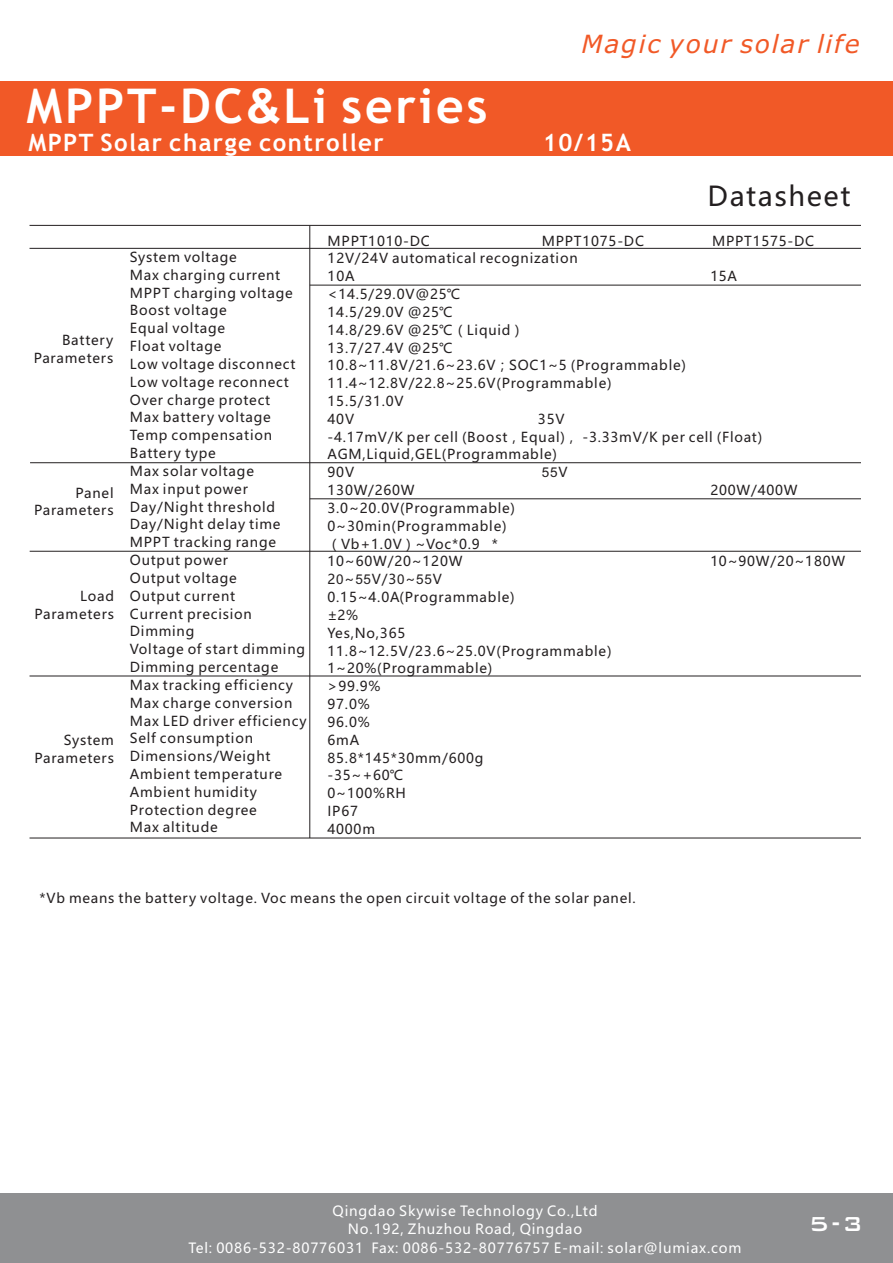
<style>
.page{position:relative;width:893px;height:1263px;background:#fff}
.page>*{position:absolute;margin:0;border:0;box-sizing:border-box;transform-origin:0 0}
.t1{font:700 48px "Trebuchet MS";letter-spacing:.06em;color:#fff}
.t2{font:27px "Microsoft Ya Hei";letter-spacing:.06em;color:#231f20}
.t3{font:500 27px "Bank Gothic BT";color:#fff}
.t4{font:italic 25.05px "Verdana";letter-spacing:.07em;color:#f15927}
.t5{font:700 24px "Trebuchet MS";letter-spacing:.06em;color:#fff}
.t6{font:13.8px/18.3px "Microsoft Ya Hei";letter-spacing:.06em;color:#fff;text-align:center}
.t7{font:13.5px/17.9px "Microsoft Ya Hei";letter-spacing:.06em;color:#231f20}
.t8{font:13.5px "Arial";color:#231f20}
.t9{font:10.5px/13.8px "Microsoft Ya Hei";letter-spacing:.06em;color:#fff;text-align:center}
.s1{font-family:"Arial"}
.s2{font-family:"Microsoft Ya Hei"}
</style>
<div class="page">
<div style="left:0;top:81px;width:893px;height:75px;background:#f15927"></div>
<div style="left:0;top:1193px;width:893px;height:69px;background:#8f9092"></div>
<hr style="left:30px;top:462px;width:831px;height:1px;background:#231f20">
<hr style="left:30px;top:551px;width:831px;height:1px;background:#231f20">
<hr style="left:30px;top:676px;width:831px;height:1px;background:#231f20">
<hr style="left:310px;top:285px;width:551px;height:1px;background:#231f20">
<hr style="left:310px;top:498px;width:551px;height:1px;background:#231f20">
<hr style="left:30px;top:838px;width:831px;height:1px;background:#231f20">
<hr style="left:30px;top:225px;width:831px;height:1px;background:#231f20">
<hr style="left:30px;top:248px;width:831px;height:1px;background:#231f20">
<hr style="left:310px;top:226px;width:1px;height:612px;background:#231f20">
<h3 class="t4" style="left:581px;top:34px;width:280px">Magic your solar life</h3>
<h1 class="t1" style="left:26px;top:87px;width:462px">MPPT-DC<span class="s1">&amp;</span>Li series</h1>
<h3 class="t5" style="left:28px;top:133px;width:357px">MPPT Solar charge controller</h3>
<h3 class="t5" style="left:543px;top:133px;width:90px">10/15A</h3>
<h2 class="t2" style="left:707px;top:184px;width:145px">Datasheet</h2>
<p class="t7" style="left:34px;top:333px;width:81px;text-align:right">Battery<br>Parameters</p>
<p class="t7" style="left:34px;top:485px;width:81px;text-align:right">Panel<br>Parameters</p>
<p class="t7" style="left:34px;top:588px;width:81px;text-align:right">Load<br>Parameters</p>
<p class="t7" style="left:34px;top:732px;width:81px;text-align:right">System<br>Parameters</p>
<p class="t7" style="left:130px;top:249px;width:178px">System voltage<br>Max charging current<br>MPPT charging voltage<br>Boost voltage<br>Equal voltage<br>Float voltage<br>Low voltage disconnect<br>Low voltage reconnect<br>Over charge protect<br>Max battery voltage<br>Temp compensation<br>Battery type<br>Max solar voltage<br>Max input power<br>Day/Night threshold<br>Day/Night delay time<br>MPPT tracking range<br>Output power<br>Output voltage<br>Output current<br>Current precision<br>Dimming<br>Voltage of start dimming<br>Dimming percentage<br>Max tracking efficiency<br>Max charge conversion<br>Max LED driver efficiency<br>Self consumption<br>Dimensions/Weight<br>Ambient temperature<br>Ambient humidity<br>Protection degree<br>Max altitude</p>
<p class="t7" style="left:328px;top:233px;width:104px">MPPT1010-DC</p>
<p class="t7" style="left:542px;top:233px;width:104px">MPPT1075-DC</p>
<p class="t7" style="left:712px;top:233px;width:104px">MPPT1575-DC</p>
<p class="t7" style="left:328px;top:251px;width:252px">12V/24V automatical recognization<br>10A</p>
<p class="t7" style="left:710px;top:268px;width:28px">15A</p>
<p class="t7" style="left:328px;top:286px;width:360px">&lt;14.5/29.0V@25℃<br>14.5/29.0V @25℃<br>14.8/29.6V @25℃（Liquid）<br>13.7/27.4V @25℃<br>10.8~11.8V/21.6~23.6V；SOC1~5 (Programmable)<br>11.4~12.8V/22.8~25.6V(Programmable)<br>15.5/31.0V<br>40V</p>
<p class="t7" style="left:328px;top:411px;width:436px;text-indent:210px">35V<br>-4.17mV/K per cell (Boost，Equal)， -3.33mV/K per cell (Float)<br>AGM,Liquid,GEL(Programmable)<br>90V</p>
<p class="t8" style="left:542px;top:467px;width:27px">55<span class="s2">V</span></p>
<p class="t7" style="left:328px;top:482px;width:89px">130W/260W</p>
<p class="t7" style="left:710px;top:482px;width:89px">200W/400W</p>
<p class="t7" style="left:328px;top:500px;width:189px">3.0~20.0V(Programmable)<br>0~30min(Programmable)（Vb+1.0V）~Voc*0.9 *<br>10~60W/20~120W</p>
<p class="t7" style="left:710px;top:554px;width:136px">10~90W/20~180W</p>
<p class="t7" style="left:327px;top:571px;width:286px">2<span class="s1">0</span>~<span class="s1">55</span>V/3<span class="s1">0</span>~<span class="s1">55</span>V<br>0.15~4.0A(Programmable)<br>±2%<br>Yes,No,365<br>11.8~12.5V/23.6~25.0V(Programmable)<br>1~20%(Programmable)<br>&gt;99.9%<br>97.0%<br>96.0%<br>6mA<br>85.8*145*30mm/600g<br>-35~+60℃<br>0~100%RH<br>IP67<br>4000m</p>
<p class="t7" style="left:40px;top:890px;width:598px">*Vb means the battery voltage. Voc means the open circuit voltage of the solar panel.</p>
<p class="t6" style="left:189px;top:1203px;width:554px">Qingdao Skywise Technology Co.,Ltd<br>No.192, Zhuzhou Road, Qingdao<br>Tel: 0086-532-80776031 Fax: 0086-532-80776757 E-mail: solar@lumiax.com</p>
<h2 class="t3" style="left:808px;top:1210px;width:56px">5-3</h2>
<p class="t6" style="left:319px;top:1204px;width:266px">Datasheet_ mart-MPPT series_GG31</p>
<p class="t9" style="left:340px;top:1222px;width:224px">CE, Rohs, ISO9001:2015，ISO14001:2015<br>Subject to change without notice</p>
</div>
